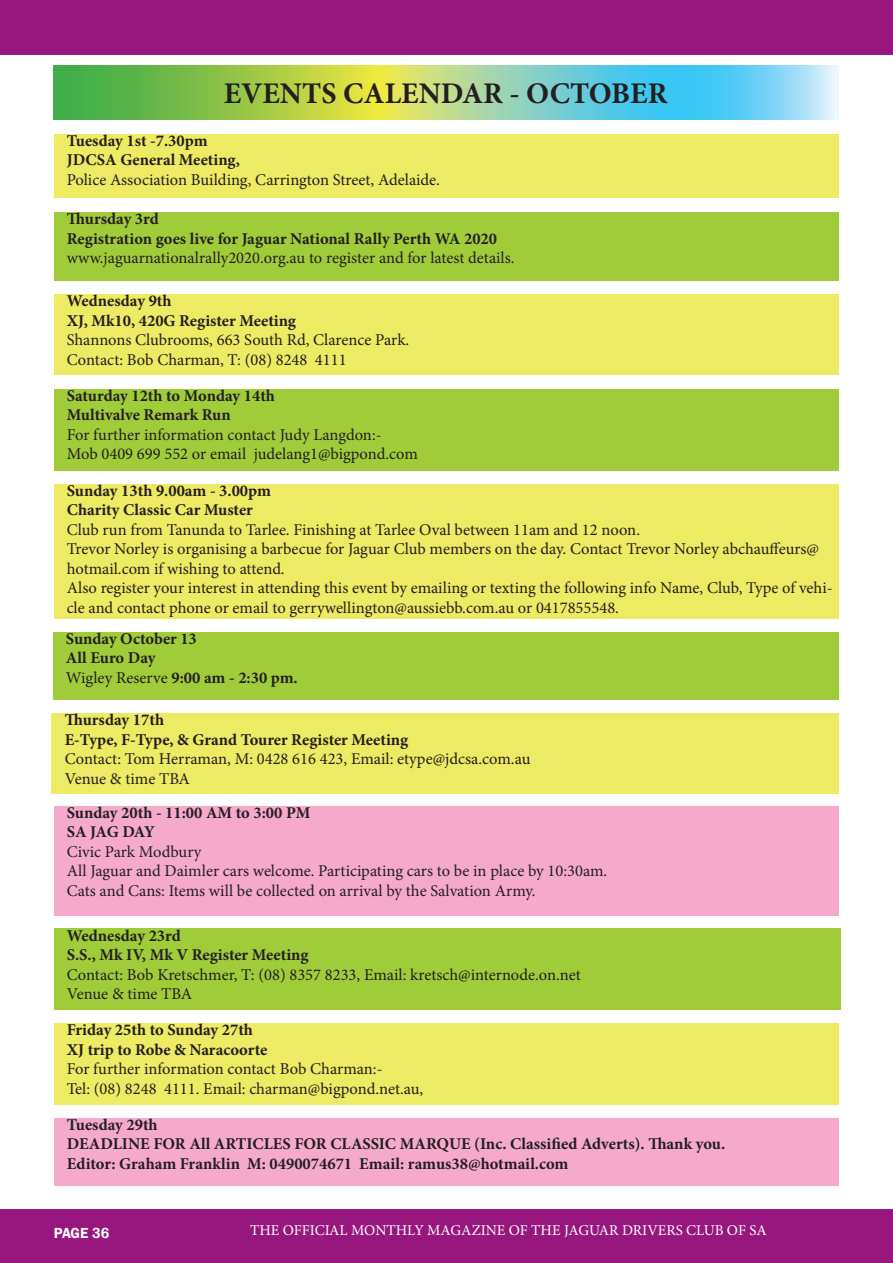
<style>
.page{position:relative;width:893px;height:1263px;background:#fff}
.page>*{position:absolute;margin:0;border:0;box-sizing:border-box;transform-origin:0 0}
.Article_Heading{font:700 30px "Minion Pro";color:#231f20}
.t1{font:16.5px/19.5px "Minion Pro";color:#231f20}
.t2{font:700 16.5px "Minion Pro";color:#231f20}
.t3{font:15px "Minion Pro";color:#fff}
.t4{font:600 15px "Franklin Gothic";letter-spacing:-.01em;color:#fff}
.s1{font-weight:400}
</style>
<div class="page">
<div style="left:0;top:1209px;width:893px;height:54px;background:#97177e"></div>
<div style="left:0;top:0;width:893px;height:54px;background:#97177e"></div>
<svg style="left:53px;top:65px;width:785px;height:54px;background:#88cc94"></svg>
<div style="left:54px;top:134px;width:785px;height:64px;background:#edea63"></div>
<div style="left:54px;top:212px;width:784px;height:69px;background:#a1cc3a"></div>
<div style="left:54px;top:294px;width:785px;height:81px;background:#edea63"></div>
<div style="left:54px;top:389px;width:785px;height:81px;background:#a1cc3a"></div>
<div style="left:54px;top:484px;width:785px;height:134px;background:#edea63"></div>
<div style="left:53px;top:632px;width:786px;height:67px;background:#a1cc3a"></div>
<div style="left:54px;top:929px;width:786px;height:81px;background:#a1cc3a"></div>
<div style="left:52px;top:713px;width:787px;height:81px;background:#edea63"></div>
<div style="left:54px;top:806px;width:785px;height:109px;background:#f5a9cb"></div>
<div style="left:54px;top:1023px;width:784px;height:82px;background:#edea63"></div>
<div style="left:54px;top:1118px;width:784px;height:67px;background:#f5a9cb"></div>
<p class="Article_Heading" style="left:224px;top:73px;width:445px">EVENTS CALENDAR - OCTOBER</p>
<p class="t2" style="left:67px;top:129px;width:142px">Tuesday 1st -7.30pm</p>
<p class="t2" style="left:67px;top:149px;width:175px">JDCSA General Meeting,</p>
<p class="t1" style="left:67px;top:170px;width:375px">Police Association Building, Carrington Street, Adelaide.</p>
<p class="t2" style="left:67px;top:207px;width:94px">Thursday 3rd</p>
<p class="t2" style="left:67px;top:227px;width:432px">Registration goes live for Jaguar National Rally Perth WA 2020</p>
<p class="t1" style="left:67px;top:248px;width:449px">www.jaguarnationalrally2020.org.au to register and for latest details.</p>
<p class="t2" style="left:67px;top:289px;width:106px">Wednesday 9th</p>
<p class="t2" style="left:67px;top:309px;width:231px">XJ, Mk10, 420G Register Meeting</p>
<p class="t1" style="left:67px;top:330px;width:344px">Shannons Clubrooms, 663 South Rd, Clarence Park.</p>
<p class="t1" style="left:67px;top:350px;width:281px">Contact: Bob Charman, T: (08) 8248 4111</p>
<p class="t2" style="left:67px;top:384px;width:210px">Saturday 12th to Monday 14th</p>
<p class="t2" style="left:67px;top:403px;width:165px">Multivalve Remark Run</p>
<p class="t1" style="left:67px;top:425px;width:316px">For further information contact Judy Langdon:-</p>
<p class="t1" style="left:67px;top:444px;width:353px">Mob 0409 699 552 or email judelang1@bigpond.com</p>
<p class="t2" style="left:67px;top:479px;width:206px">Sunday 13th 9.00am - 3.00pm</p>
<p class="t2" style="left:67px;top:498px;width:188px">Charity Classic Car Muster</p>
<p class="t1" style="left:67px;top:520px;width:575px">Club run from Tanunda to Tarlee. Finishing at Tarlee Oval between 11am and 12 noon.</p>
<p class="t1" style="left:67px;top:539px;width:754px">Trevor Norley is organising a barbecue for Jaguar Club members on the day. Contact Trevor Norley abchauffeurs@ hotmail.com if wishing to attend.</p>
<p class="t1" style="left:67px;top:578px;width:767px">Also register your interest in attending this event by emailing or texting the following info Name, Club, Type of vehi&shy;cle and contact phone or email to gerrywellington@aussiebb.com.au or 0417855548.</p>
<p class="t2" style="left:66px;top:627px;width:133px">Sunday October 13</p>
<p class="t2" style="left:66px;top:646px;width:91px">All Euro Day</p>
<p class="t2" style="left:66px;top:666px;width:233px"><span class="s1">Wigley Reserve</span> 9:00 am - 2:30 pm.</p>
<p class="t2" style="left:65px;top:708px;width:101px">Thursday 17th</p>
<p class="t2" style="left:65px;top:728px;width:345px">E-Type, F-Type, &amp; Grand Tourer Register Meeting</p>
<p class="t1" style="left:65px;top:749px;width:467px">Contact: Tom Herraman, M: 0428 616 423, Email: etype@jdcsa.com.au</p>
<p class="t1" style="left:65px;top:769px;width:127px">Venue &amp; time TBA</p>
<p class="t2" style="left:67px;top:801px;width:245px">Sunday 20th - 11:00 AM to 3:00 PM</p>
<p class="t2" style="left:67px;top:820px;width:90px">SA JAG DAY</p>
<p class="t1" style="left:67px;top:842px;width:136px">Civic Park Modbury</p>
<p class="t1" style="left:67px;top:861px;width:542px">All Jaguar and Daimler cars welcome. Participating cars to be in place by 10:30am.</p>
<p class="t1" style="left:67px;top:881px;width:470px">Cats and Cans: Items will be collected on arrival by the Salvation Army.</p>
<p class="t2" style="left:67px;top:924px;width:115px">Wednesday 23rd</p>
<p class="t2" style="left:67px;top:943px;width:243px">S.S., Mk IV, Mk V Register Meeting</p>
<p class="t1" style="left:67px;top:965px;width:516px">Contact: Bob Kretschmer, T: (08) 8357 8233, Email: kretsch@internode.on.net</p>
<p class="t1" style="left:67px;top:984px;width:127px">Venue &amp; time TBA</p>
<p class="t2" style="left:67px;top:1018px;width:188px">Friday 25th to Sunday 27th</p>
<p class="t2" style="left:67px;top:1038px;width:202px">XJ trip to Robe &amp; Naracoorte</p>
<p class="t1" style="left:67px;top:1059px;width:317px">For further information contact Bob Charman:-</p>
<p class="t1" style="left:67px;top:1079px;width:358px">Tel: (08) 8248 4111. Email: charman@bigpond.net.au,</p>
<p class="t2" style="left:67px;top:1113px;width:92px">Tuesday 29th</p>
<p class="t2" style="left:67px;top:1132px;width:660px">DEADLINE FOR All ARTICLES FOR CLASSIC MARQUE (Inc. Classified Adverts). Thank you.</p>
<p class="t2" style="left:67px;top:1152px;width:503px">Editor: Graham Franklin M: 0490074671 Email: ramus38@hotmail.com</p>
<p class="t4" style="left:54px;top:1224px;width:57px">PAGE 36</p>
<p class="t3" style="left:250px;top:1220px;width:518px">THE OFFICIAL MONTHLY MAGAZINE OF THE JAGUAR DRIVERS CLUB OF SA</p>
</div>
